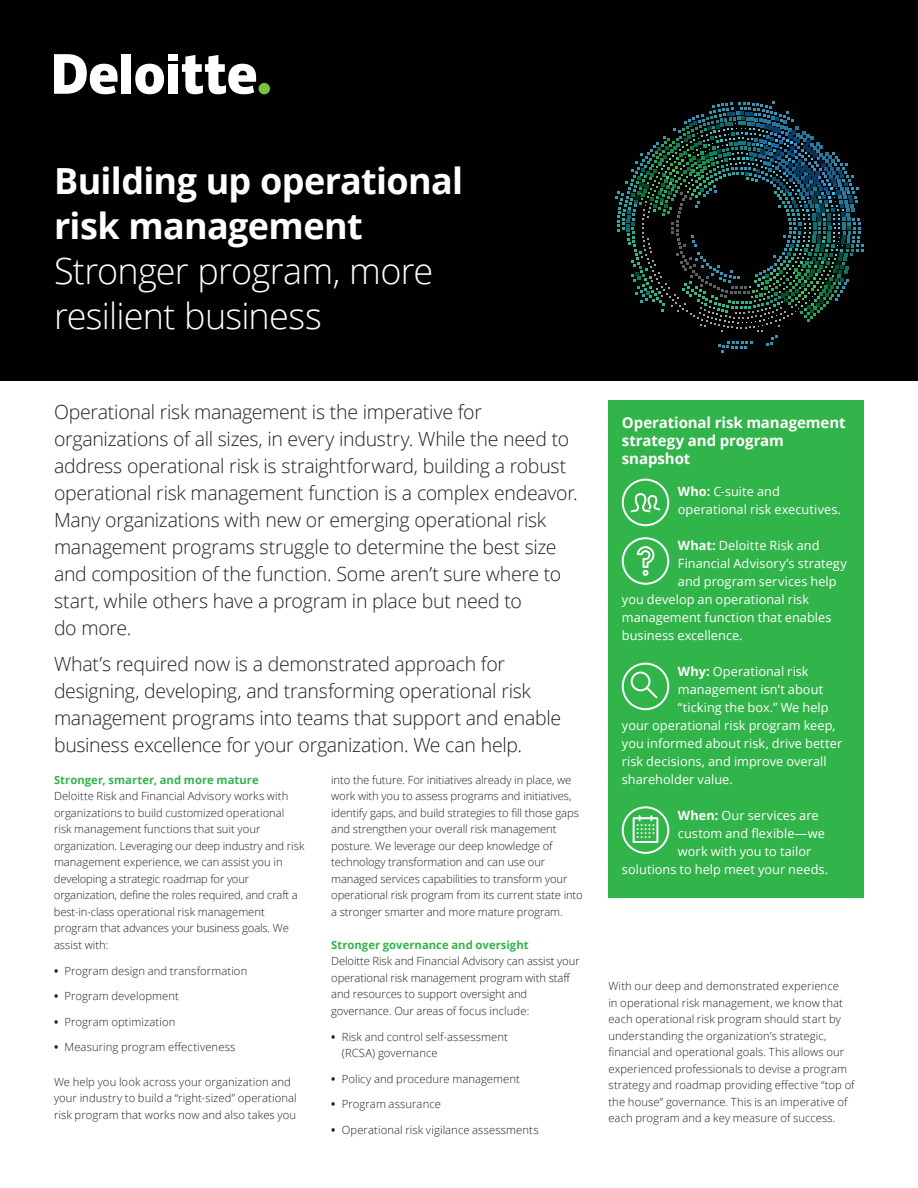
<style>
.page{position:relative;width:918px;height:1188px;background:#fff}
.page>*{position:absolute;margin:0;border:0;box-sizing:border-box;transform-origin:0 0}
.Cover_headline_bold{font:300 36px/45px "Open Sans";letter-spacing:-.02em;color:#fff}
.Cover_headline_bold-2{font:700 36px/45px "Open Sans";letter-spacing:-.02em;color:#fff}
.Introduction__14_18p{font:300 19.5px/27px "Open Sans";letter-spacing:-.015em;color:#231f20}
.Subhead__white_8_5_1{font:700 15px/18px "Open Sans";letter-spacing:-.005em;color:#fff}
.Body_copy__white_8_5{font:12.75px/18px "Open Sans";letter-spacing:.005em;color:#fff}
.Body_copy__8_5_12pt{font:300 11.25px/16.5px "Open Sans";color:#231f20}
.s1{font-weight:700;color:#31b44a}
.s2{font-weight:700}
</style>
<div class="page">
<div style="left:0;top:0;width:918px;height:380px;background:#010101"></div>
<div style="left:259px;top:83px;width:11px;height:11px;background:#7fc241;border-radius:50%"></div>
<div style="left:121px;top:54px;width:10px;height:40px;background:#fff"></div>
<svg style="left:135px;top:64px;width:29px;height:30px"></svg>
<div style="left:168px;top:64px;width:10px;height:30px;background:#fff"></div>
<div style="left:168px;top:54px;width:10px;height:7px;background:#fff"></div>
<svg style="left:182px;top:55px;width:74px;height:39px"></svg>
<svg style="left:54px;top:54px;width:64px;height:40px"></svg>
<svg style="left:616px;top:102px;width:248px;height:251px"></svg>
<div style="left:608px;top:401px;width:256px;height:497px;background:#31b44a"></div>
<svg style="left:622px;top:479px;width:47px;height:47px"></svg>
<svg style="left:622px;top:537px;width:47px;height:48px"></svg>
<svg style="left:622px;top:663px;width:47px;height:47px"></svg>
<svg style="left:622px;top:806px;width:47px;height:48px"></svg>
<p class="Cover_headline_bold-2" style="left:54px;top:157px;width:411px">Building up operational risk management</p>
<p class="Cover_headline_bold" style="left:54px;top:247px;width:381px">Stronger program, more resilient business</p>
<p class="Introduction__14_18p" style="left:54px;top:397px;width:525px">Operational risk management is the imperative for organizations of all sizes, in every industry. While the need to address operational risk is straightforward, building a robust operational risk management function is a complex endeavor.<br>Many organizations with new or emerging operational risk management programs struggle to determine the best size and composition of the function. Some aren’t sure where to start, while others have a program in place but need to<br>do more.</p>
<p class="Introduction__14_18p" style="left:54px;top:650px;width:509px">What’s required now is a demonstrated approach for designing, developing, and transforming operational risk management programs into teams that support and enable business excellence for your organization. We can help.</p>
<p class="Body_copy__8_5_12pt" style="left:54px;top:771px;width:252px"><span class="s1">Stronger, smarter, and more mature<br></span>Deloitte Risk and Financial Advisory works with organizations to build customized operational risk management functions that suit your organization. Leveraging our deep industry and risk management experience, we can assist you in developing a strategic roadmap for your organization, define the roles required, and craft a best-in-class operational risk management program that advances your business goals. We assist with:</p>
<p class="Body_copy__8_5_12pt" style="left:54px;top:962px;width:195px"><span class="s2">•</span> Program design and transformation</p>
<p class="Body_copy__8_5_12pt" style="left:54px;top:987px;width:126px"><span class="s2">•</span> Program development</p>
<p class="Body_copy__8_5_12pt" style="left:54px;top:1013px;width:123px"><span class="s2">•</span> Program optimization</p>
<p class="Body_copy__8_5_12pt" style="left:54px;top:1038px;width:183px"><span class="s2">•</span> Measuring program effectiveness</p>
<p class="Body_copy__8_5_12pt" style="left:54px;top:1073px;width:244px">We help you look across your organization and your industry to build a “right-sized” operational risk program that works now and also takes you</p>
<p class="Body_copy__8_5_12pt" style="left:331px;top:771px;width:253px">into the future. For initiatives already in place, we work with you to assess programs and initiatives, identify gaps, and build strategies to fill those gaps and strengthen your overall risk management posture. We leverage our deep knowledge of technology transformation and can use our managed services capabilities to transform your operational risk program from its current state into a stronger smarter and more mature program.</p>
<p class="Body_copy__8_5_12pt" style="left:331px;top:936px;width:250px"><span class="s1">Stronger governance and oversight<br></span>Deloitte Risk and Financial Advisory can assist your operational risk management program with staff and resources to support oversight and governance. Our areas of focus include:</p>
<p class="Body_copy__8_5_12pt" style="left:342px;top:1028px;width:168px;text-indent:-11px"><span class="s2">•</span> Risk and control self-assessment (RCSA) governance</p>
<p class="Body_copy__8_5_12pt" style="left:331px;top:1070px;width:190px"><span class="s2">•</span> Policy and procedure management</p>
<p class="Body_copy__8_5_12pt" style="left:331px;top:1095px;width:111px"><span class="s2">•</span> Program assurance</p>
<p class="Body_copy__8_5_12pt" style="left:331px;top:1121px;width:209px"><span class="s2">•</span> Operational risk vigilance assessments</p>
<p class="Subhead__white_8_5_1" style="left:622px;top:413px;width:225px">Operational risk management strategy and program snapshot</p>
<p class="Body_copy__white_8_5" style="left:678px;top:482px;width:165px"><span class="s2">Who:</span> C-suite and operational risk executives.</p>
<p class="Body_copy__white_8_5" style="left:678px;top:536px;width:143px"><span class="s2">What:</span> Deloitte Risk and</p>
<p class="Body_copy__white_8_5" style="left:678px;top:554px;width:171px">Financial Advisory’s strategy</p>
<p class="Body_copy__white_8_5" style="left:678px;top:572px;width:160px">and program services help</p>
<p class="Body_copy__white_8_5" style="left:622px;top:590px;width:189px">you develop an operational risk</p>
<p class="Body_copy__white_8_5" style="left:622px;top:608px;width:211px">management function that enables</p>
<p class="Body_copy__white_8_5" style="left:622px;top:626px;width:122px">business excellence.</p>
<p class="Body_copy__white_8_5" style="left:678px;top:662px;width:132px"><span class="s2">Why:</span> Operational risk</p>
<p class="Body_copy__white_8_5" style="left:678px;top:680px;width:147px">management isn’t about</p>
<p class="Body_copy__white_8_5" style="left:678px;top:698px;width:152px">“ticking the box.” We help</p>
<p class="Body_copy__white_8_5" style="left:622px;top:716px;width:215px">your operational risk program keep,</p>
<p class="Body_copy__white_8_5" style="left:622px;top:734px;width:222px">you informed about risk, drive better</p>
<p class="Body_copy__white_8_5" style="left:622px;top:752px;width:206px">risk decisions, and improve overall</p>
<p class="Body_copy__white_8_5" style="left:622px;top:770px;width:112px">shareholder value.</p>
<p class="Body_copy__white_8_5" style="left:678px;top:806px;width:142px"><span class="s2">When:</span> Our services are</p>
<p class="Body_copy__white_8_5" style="left:678px;top:824px;width:149px">custom and flexible—we</p>
<p class="Body_copy__white_8_5" style="left:678px;top:842px;width:135px">work with you to tailor</p>
<p class="Body_copy__white_8_5" style="left:622px;top:860px;width:208px">solutions to help meet your needs.</p>
<p class="Body_copy__8_5_12pt" style="left:608px;top:978px;width:248px">With our deep and demonstrated experience<br>in operational risk management, we know that each operational risk program should start by understanding the organization’s strategic, financial and operational goals. This allows our experienced professionals to devise a program strategy and roadmap providing effective “top of the house” governance. This is an imperative of each program and a key measure of success.</p>
</div>
